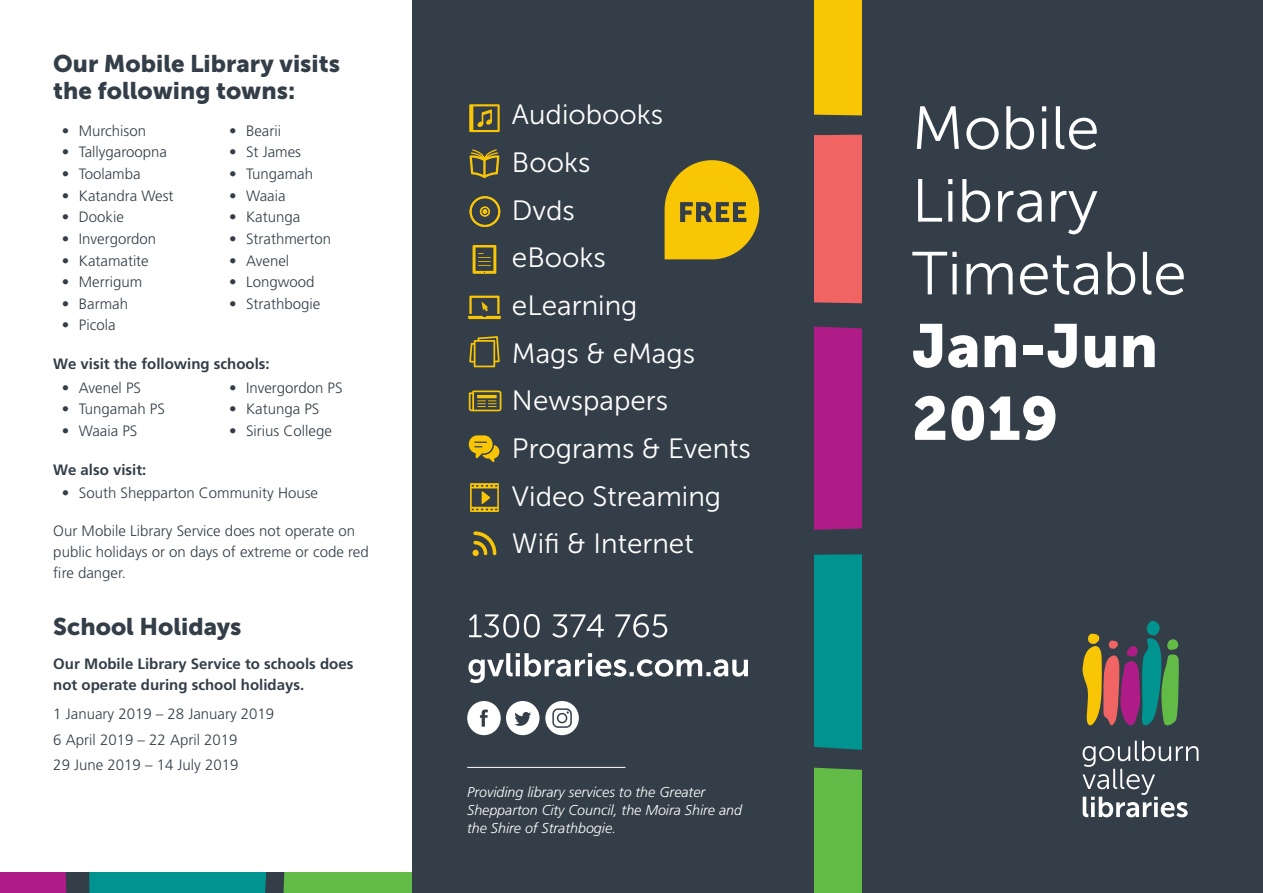
<style>
.page{position:relative;width:1263px;height:893px;background:#fff}
.page>*{position:absolute;margin:0;border:0;box-sizing:border-box;transform-origin:0 0}
.t1{font:60.6px/72.8px "Museo Sans 300";color:#fff}
.t2{font:60.6px/72.8px "Museo Sans 900";color:#fff}
.t3{font:27.9px/47.7px "Museo Sans 300";color:#fff}
.t4{font:24px/27px "Museo Sans 900";color:#333e48}
.t5{font:300 15px/21px "Frutiger LT Std";color:#333e48}
.t6{font:700 15px/21px "Frutiger LT Std";color:#333e48}
.t7{font:italic 300 14.25px/18px "Frutiger LT Std";color:#fff}
</style>
<div class="page">
<svg style="left:0;top:872px;width:412px;height:21px;background:#3f8470"></svg>
<div style="left:412px;top:0;width:851px;height:893px;background:#333e48"></div>
<svg style="left:814px;top:326px;width:47px;height:567px;background:#586a76"></svg>
<svg style="left:814px;top:0;width:47px;height:304px;background:#e6863e"></svg>
<svg style="left:1082px;top:741px;width:116px;height:76px"></svg>
<svg style="left:1082px;top:620px;width:97px;height:106px"></svg>
<hr style="left:467px;top:767px;width:158px;height:1px;background:#fff">
<svg style="left:468px;top:653px;width:280px;height:30px"></svg>
<svg style="left:469px;top:614px;width:198px;height:24px"></svg>
<svg style="left:467px;top:701px;width:72px;height:34px"></svg>
<svg style="left:665px;top:160px;width:94px;height:99px"></svg>
<svg style="left:469px;top:149px;width:30px;height:29px"></svg>
<svg style="left:473px;top:531px;width:23px;height:24px"></svg>
<div style="left:472px;top:550px;width:7px;height:6px;background:#f9c606;border-radius:50%"></div>
<svg style="left:470px;top:483px;width:29px;height:29px"></svg>
<svg style="left:469px;top:336px;width:31px;height:31px"></svg>
<svg style="left:469px;top:104px;width:31px;height:28px"></svg>
<svg style="left:473px;top:245px;width:23px;height:29px"></svg>
<svg style="left:468px;top:296px;width:33px;height:23px"></svg>
<svg style="left:469px;top:435px;width:30px;height:27px"></svg>
<svg style="left:469px;top:390px;width:32px;height:21px"></svg>
<svg style="left:470px;top:196px;width:30px;height:31px"></svg>
<div style="left:545px;top:701px;width:34px;height:34px;background:#fff;border-radius:50%"></div>
<svg style="left:552px;top:708px;width:20px;height:20px"></svg>
<h3 class="t4" style="left:53px;top:50px;width:288px">Our Mobile Library visits the following towns:</h3>
<p class="t5" style="left:62px;top:120px;width:86px">• Murchison</p>
<p class="t5" style="left:62px;top:142px;width:107px">• Tallygaroopna</p>
<p class="t5" style="left:62px;top:163px;width:80px">• Toolamba</p>
<p class="t5" style="left:62px;top:185px;width:113px">• Katandra West</p>
<p class="t5" style="left:62px;top:207px;width:64px">• Dookie</p>
<p class="t5" style="left:62px;top:228px;width:96px">• Invergordon</p>
<p class="t5" style="left:62px;top:250px;width:88px">• Katamatite</p>
<p class="t5" style="left:62px;top:272px;width:82px">• Merrigum</p>
<p class="t5" style="left:62px;top:293px;width:68px">• Barmah</p>
<p class="t5" style="left:62px;top:315px;width:55px">• Picola</p>
<p class="t5" style="left:229px;top:120px;width:54px">• Bearii</p>
<p class="t5" style="left:229px;top:142px;width:73px">• St James</p>
<p class="t5" style="left:229px;top:164px;width:85px">• Tungamah</p>
<p class="t5" style="left:229px;top:185px;width:58px">• Waaia</p>
<p class="t5" style="left:229px;top:207px;width:73px">• Katunga</p>
<p class="t5" style="left:229px;top:228px;width:103px">• Strathmerton</p>
<p class="t5" style="left:229px;top:250px;width:62px">• Avenel</p>
<p class="t5" style="left:229px;top:272px;width:87px">• Longwood</p>
<p class="t5" style="left:229px;top:293px;width:93px">• Strathbogie</p>
<p class="t6" style="left:53px;top:353px;width:218px">We visit the following schools:</p>
<p class="t5" style="left:62px;top:377px;width:81px">• Avenel PS</p>
<p class="t5" style="left:62px;top:399px;width:105px">• Tungamah PS</p>
<p class="t5" style="left:62px;top:421px;width:77px">• Waaia PS</p>
<p class="t5" style="left:229px;top:377px;width:115px">• Invergordon PS</p>
<p class="t5" style="left:229px;top:399px;width:92px">• Katunga PS</p>
<p class="t5" style="left:229px;top:421px;width:104px">• Sirius College</p>
<p class="t6" style="left:53px;top:459px;width:95px">We also visit:</p>
<p class="t5" style="left:62px;top:483px;width:258px">• South Shepparton Community House</p>
<p class="t5" style="left:53px;top:521px;width:317px">Our Mobile Library Service does not operate on public holidays or on days of extreme or code red fire danger.</p>
<h3 class="t4" style="left:53px;top:613px;width:190px">School Holidays</h3>
<p class="t6" style="left:53px;top:653px;width:302px">Our Mobile Library Service to schools does not operate during school holidays.</p>
<p class="t5" style="left:53px;top:702px;width:222px;line-height:25.2px">1 January 2019 – 28 January 2019<br>6 April 2019 – 22 April 2019<br>29 June 2019 – 14 July 2019</p>
<h2 class="t3" style="left:512px;top:91px;width:240px">Audiobooks<br>Books<br>Dvds<br>eBooks<br>eLearning<br>Mags &amp; eMags<br>Newspapers<br>Programs &amp; Events<br>Video Streaming<br>Wifi &amp; Internet</h2>
<p class="t7" style="left:467px;top:784px;width:276px">Providing library services to the Greater<br>Shepparton City Council, the Moira Shire and the Shire of Strathbogie.</p>
<h1 class="t1" style="left:912px;top:92px;width:276px">Mobile<br>Library<br>Timetable</h1>
<h1 class="t2" style="left:912px;top:309px;width:248px">Jan-Jun<br>2019</h1>
</div>
